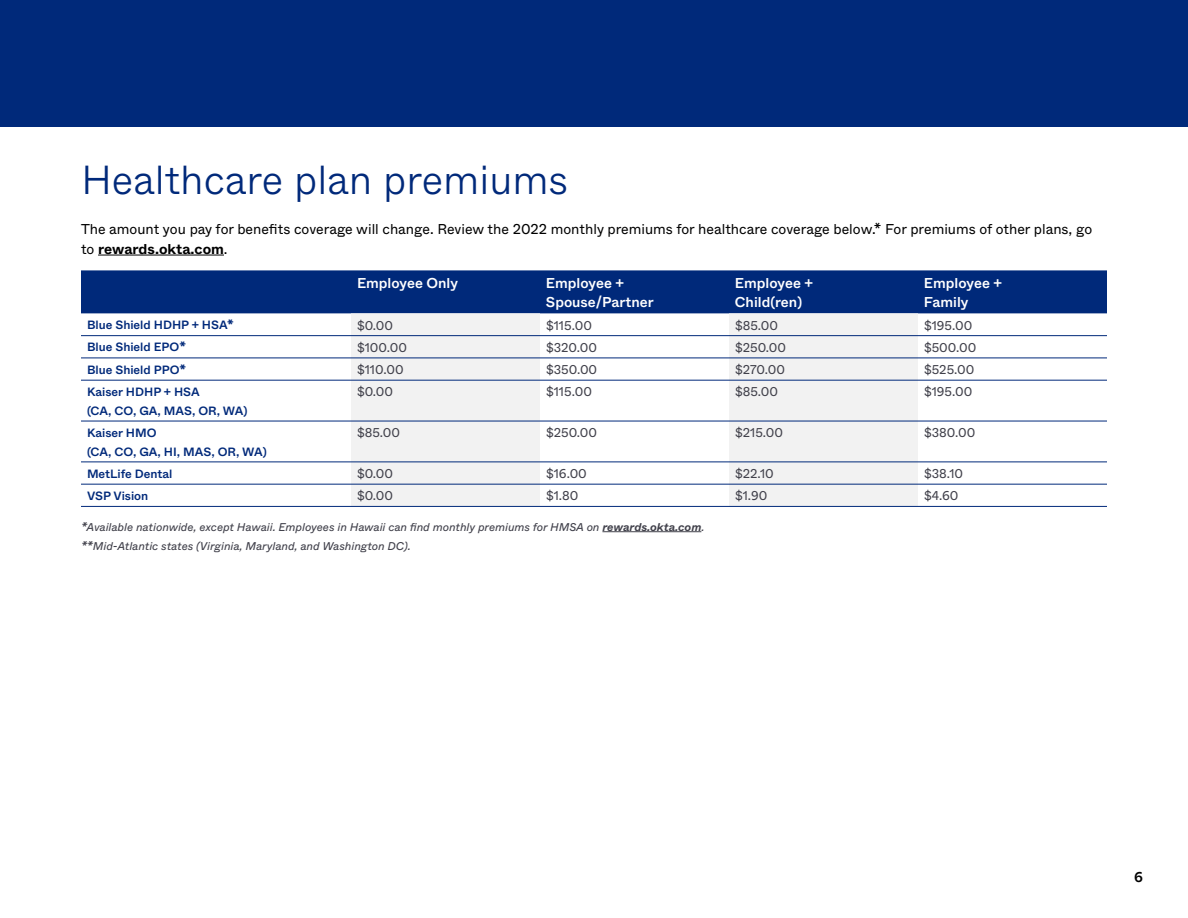
<style>
.page{position:relative;width:1188px;height:918px;background:#fff}
.page>*{position:absolute;margin:0;border:0;box-sizing:border-box;transform-origin:0 0}
.t1{font:300 40.5px "ABC Whyte";color:#00297a}
.t2{font:14.25px/19.5px "ABC Whyte";color:#000}
.t3{font:500 14.25px/19.5px "ABC Whyte";color:#fff}
.t4{font:500 14.25px "ABC Whyte";color:#000}
.t5{font:12.75px "ABC Whyte";color:#41414b}
.t6{font:500 12px/19.2px "ABC Whyte";color:#00297a}
.t7{font:italic 11.25px/19.2px "ABC Whyte";color:#41414b}
.s1{font-weight:700}
</style>
<div class="page">
<div style="left:0;top:0;width:1188px;height:127px;background:#00297a"></div>
<hr style="left:98px;top:255px;width:126px;height:1px;background:#000">
<hr style="left:602px;top:531px;width:99px;height:1px;background:#41414b">
<div style="left:81px;top:270px;width:1026px;height:43px;background:#00297a"></div>
<svg style="left:351px;top:313px;width:567px;height:193px;fill:#f2f2f2"></svg>
<hr style="left:81px;top:335px;width:270px;height:1px;background:#00297a">
<hr style="left:351px;top:335px;width:189px;height:1px;background:#00297a">
<hr style="left:540px;top:335px;width:189px;height:1px;background:#00297a">
<hr style="left:729px;top:335px;width:189px;height:1px;background:#00297a">
<hr style="left:918px;top:335px;width:189px;height:1px;background:#00297a">
<hr style="left:81px;top:358px;width:270px;height:1px;background:#00297a">
<hr style="left:351px;top:358px;width:189px;height:1px;background:#00297a">
<hr style="left:540px;top:358px;width:189px;height:1px;background:#00297a">
<hr style="left:729px;top:358px;width:189px;height:1px;background:#00297a">
<hr style="left:918px;top:358px;width:189px;height:1px;background:#00297a">
<hr style="left:81px;top:380px;width:270px;height:1px;background:#00297a">
<hr style="left:351px;top:380px;width:189px;height:1px;background:#00297a">
<hr style="left:540px;top:380px;width:189px;height:1px;background:#00297a">
<hr style="left:729px;top:380px;width:189px;height:1px;background:#00297a">
<hr style="left:918px;top:380px;width:189px;height:1px;background:#00297a">
<hr style="left:81px;top:421px;width:270px;height:1px;background:#00297a">
<hr style="left:351px;top:421px;width:189px;height:1px;background:#00297a">
<hr style="left:540px;top:421px;width:189px;height:1px;background:#00297a">
<hr style="left:729px;top:421px;width:189px;height:1px;background:#00297a">
<hr style="left:918px;top:421px;width:189px;height:1px;background:#00297a">
<hr style="left:81px;top:462px;width:270px;height:1px;background:#00297a">
<hr style="left:351px;top:462px;width:189px;height:1px;background:#00297a">
<hr style="left:540px;top:462px;width:189px;height:1px;background:#00297a">
<hr style="left:729px;top:462px;width:189px;height:1px;background:#00297a">
<hr style="left:918px;top:462px;width:189px;height:1px;background:#00297a">
<hr style="left:81px;top:484px;width:270px;height:1px;background:#00297a">
<hr style="left:351px;top:484px;width:189px;height:1px;background:#00297a">
<hr style="left:540px;top:484px;width:189px;height:1px;background:#00297a">
<hr style="left:729px;top:484px;width:189px;height:1px;background:#00297a">
<hr style="left:918px;top:484px;width:189px;height:1px;background:#00297a">
<hr style="left:81px;top:506px;width:270px;height:1px;background:#00297a">
<hr style="left:351px;top:506px;width:189px;height:1px;background:#00297a">
<hr style="left:540px;top:506px;width:189px;height:1px;background:#00297a">
<hr style="left:729px;top:506px;width:189px;height:1px;background:#00297a">
<hr style="left:918px;top:506px;width:189px;height:1px;background:#00297a">
<h1 class="t1" style="left:81px;top:149px;width:489px">Healthcare plan premiums</h1>
<p class="t2" style="left:81px;top:219px;width:1013px">The amount you pay for benefits coverage will change. Review the 2022 monthly premiums for healthcare coverage below.* For premiums of other plans, go to <span class="s1">rewards.okta.com</span>.</p>
<p class="t3" style="left:357px;top:272px;width:103px">Employee Only</p>
<p class="t3" style="left:546px;top:272px;width:109px">Employee +<br>Spouse/Partner</p>
<p class="t3" style="left:735px;top:272px;width:80px">Employee +<br>Child(ren)</p>
<p class="t3" style="left:924px;top:272px;width:80px">Employee +<br>Family</p>
<p class="t6" style="left:87px;top:315px;width:148px">Blue Shield HDHP + HSA*</p>
<p class="t5" style="left:357px;top:315px;width:38px">$0.00</p>
<p class="t5" style="left:546px;top:315px;width:48px">$115.00</p>
<p class="t5" style="left:735px;top:315px;width:45px">$85.00</p>
<p class="t5" style="left:924px;top:315px;width:50px">$195.00</p>
<p class="t6" style="left:87px;top:337px;width:101px">Blue Shield EPO*</p>
<p class="t5" style="left:357px;top:338px;width:52px">$100.00</p>
<p class="t5" style="left:546px;top:338px;width:53px">$320.00</p>
<p class="t5" style="left:735px;top:338px;width:53px">$250.00</p>
<p class="t5" style="left:924px;top:338px;width:54px">$500.00</p>
<p class="t6" style="left:87px;top:359px;width:101px">Blue Shield PPO*</p>
<p class="t5" style="left:357px;top:360px;width:48px">$110.00</p>
<p class="t5" style="left:546px;top:360px;width:53px">$350.00</p>
<p class="t5" style="left:735px;top:360px;width:51px">$270.00</p>
<p class="t5" style="left:924px;top:360px;width:52px">$525.00</p>
<p class="t6" style="left:87px;top:381px;width:162px">Kaiser HDHP + HSA<br>(CA, CO, GA, MAS, OR, WA)</p>
<p class="t5" style="left:357px;top:382px;width:38px">$0.00</p>
<p class="t5" style="left:546px;top:382px;width:48px">$115.00</p>
<p class="t5" style="left:735px;top:382px;width:45px">$85.00</p>
<p class="t5" style="left:924px;top:382px;width:50px">$195.00</p>
<p class="t6" style="left:87px;top:422px;width:181px">Kaiser HMO<br>(CA, CO, GA, HI, MAS, OR, WA)</p>
<p class="t5" style="left:357px;top:423px;width:45px">$85.00</p>
<p class="t5" style="left:546px;top:423px;width:53px">$250.00</p>
<p class="t5" style="left:735px;top:423px;width:50px">$215.00</p>
<p class="t5" style="left:924px;top:423px;width:53px">$380.00</p>
<p class="t6" style="left:87px;top:463px;width:87px">MetLife Dental</p>
<p class="t5" style="left:357px;top:464px;width:38px">$0.00</p>
<p class="t5" style="left:546px;top:464px;width:42px">$16.00</p>
<p class="t5" style="left:735px;top:464px;width:40px">$22.10</p>
<p class="t5" style="left:924px;top:464px;width:41px">$38.10</p>
<p class="t6" style="left:87px;top:485px;width:63px">VSP Vision</p>
<p class="t5" style="left:357px;top:486px;width:38px">$0.00</p>
<p class="t5" style="left:546px;top:486px;width:34px">$1.80</p>
<p class="t5" style="left:735px;top:486px;width:34px">$1.90</p>
<p class="t5" style="left:924px;top:486px;width:36px">$4.60</p>
<p class="t7" style="left:81px;top:516px;width:625px">*Available nationwide, except Hawaii. Employees in Hawaii can find monthly premiums for HMSA on <span class="s1">rewards.okta.com</span>. **Mid-Atlantic states (Virginia, Maryland, and Washington DC).</p>
<p class="t4" style="left:1134px;top:866px;width:10px">6</p>
</div>
